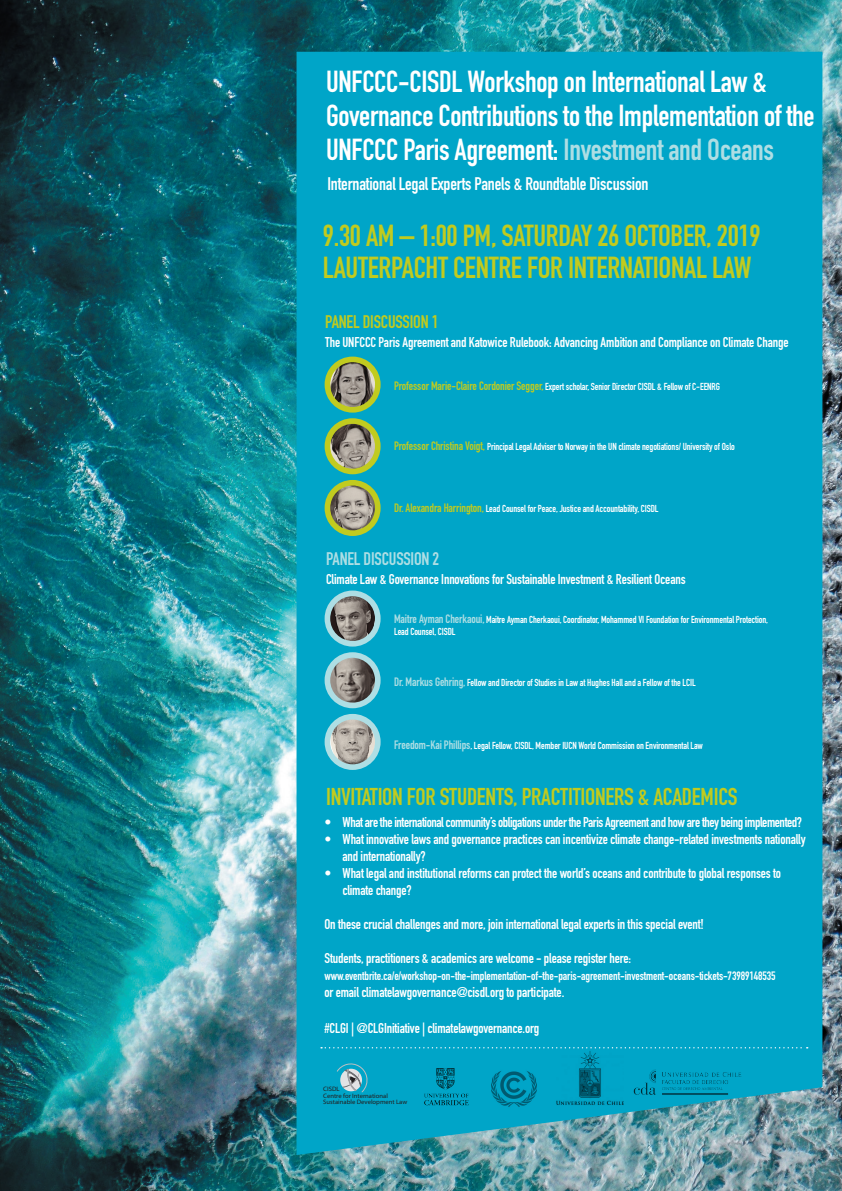
<style>
.page{position:relative;width:842px;height:1191px;background:#fff}
.page>*{position:absolute;margin:0;border:0;box-sizing:border-box;transform-origin:0 0}
.t1{font:30px/34px "DIN Engschrift Std";letter-spacing:-.01em;color:#fff}
.t2{font:30px/32px "DIN Engschrift Std";letter-spacing:-.01em;color:#c1cb1f}
.t3{font:24px "DIN Engschrift Std";letter-spacing:-.01em;color:#c1cb1f}
.t4{font:18px "DIN Engschrift Std";letter-spacing:-.01em;color:#fff}
.t5{font:18px "DIN Engschrift Std";letter-spacing:-.01em;color:#c1cb1f}
.t6{font:18px "DIN Engschrift Std";letter-spacing:-.01em;color:#aedee4}
.t7{font:14px/17px "DIN Engschrift Std";letter-spacing:-.01em;color:#fff}
.t8{font:14px "DIN Engschrift Std";letter-spacing:-.03em;color:#fff}
.t9{font:12px "DIN Engschrift Std";letter-spacing:-.01em;color:#fff}
.t10{font:10px/12px "DIN Engschrift Std";letter-spacing:-.01em;color:#fff}
.t11{font:6.4px/6.7px "Myriad Web Pro";color:#231f20}
.s1{color:#aedee4}
.s2{font-size:12px;color:#c1cb1f}
.s3{font-size:12px;color:#aedee4}
</style>
<div class="page">
<img style="left:0;top:0;width:842px;height:1191px">
<div style="left:297px;top:52px;width:525px;height:1103px;background:#00a5c8"></div>
<svg style="left:336px;top:1063px;width:33px;height:30px"></svg>
<img style="left:420px;top:1065px;width:52px;height:42px">
<svg style="left:321px;top:1047px;width:487px;height:1px"></svg>
<img style="left:327px;top:421px;width:51px;height:50px;border-radius:25px">
<div style="left:325px;top:418px;width:56px;height:56px;border:6px solid #c1cb1f;border-radius:50%"></div>
<img style="left:327px;top:483px;width:51px;height:50px;border-radius:25px">
<div style="left:325px;top:480px;width:56px;height:56px;border:6px solid #c1cb1f;border-radius:50%"></div>
<img style="left:327px;top:359px;width:51px;height:51px;border-radius:25px">
<div style="left:325px;top:356px;width:56px;height:56px;border:6px solid #c1cb1f;border-radius:50%"></div>
<img style="left:327px;top:655px;width:51px;height:50px;border-radius:25px">
<div style="left:325px;top:652px;width:56px;height:56px;border:6px solid #aedee4;border-radius:50%"></div>
<img style="left:327px;top:716px;width:51px;height:51px;border-radius:25px">
<div style="left:325px;top:714px;width:56px;height:56px;border:6px solid #aedee4;border-radius:50%"></div>
<img style="left:327px;top:593px;width:51px;height:51px;border-radius:25px">
<div style="left:325px;top:590px;width:56px;height:56px;border:6px solid #aedee4;border-radius:50%"></div>
<img style="left:632px;top:1040px;width:111px;height:83px">
<img style="left:556px;top:1044px;width:68px;height:67px">
<img style="left:492px;top:1066px;width:45px;height:45px">
<h1 class="t1" style="left:326px;top:65px;width:490px">UNFCCC-CISDL Workshop on International Law &amp;<br>Governance Contributions to the Implementation of the<br>UNFCCC Paris Agreement: <span class="s1">Investment and Oceans</span></h1>
<p class="t4" style="left:327px;top:173px;width:322px">International Legal Experts Panels &amp; Roundtable Discussion</p>
<h1 class="t2" style="left:323px;top:219px;width:439px">9.30 AM – 1:00 PM, SATURDAY 26 OCTOBER, 2019<br>LAUTERPACHT CENTRE FOR INTERNATIONAL LAW</h1>
<p class="t5" style="left:325px;top:311px;width:115px">PANEL DISCUSSION 1</p>
<p class="t7" style="left:325px;top:333px;width:465px">The UNFCCC Paris Agreement and Katowice Rulebook: Advancing Ambition and Compliance on Climate Change</p>
<p class="t10" style="left:394px;top:380px;width:327px"><span class="s2">Professor Marie-Claire Cordonier Segger,</span> Expert scholar, Senior Director CISDL &amp; Fellow of C-EENRG</p>
<p class="t10" style="left:394px;top:441px;width:342px"><span class="s2">Professor Christina Voigt,</span> Principal Legal Adviser to Norway in the UN climate negotiations/ University of Oslo</p>
<p class="t10" style="left:394px;top:502px;width:266px"><span class="s2">Dr. Alexandra Harrington,</span> Lead Counsel for Peace, Justice and Accountability, CISDL</p>
<p class="t6" style="left:326px;top:548px;width:115px">PANEL DISCUSSION 2</p>
<p class="t7" style="left:326px;top:571px;width:361px">Climate Law &amp; Governance Innovations for Sustainable Investment &amp; Resilient Oceans</p>
<p class="t10" style="left:394px;top:614px;width:376px"><span class="s3">Maitre Ayman Cherkaoui,</span> Maitre Ayman Cherkaoui, Coordinator, Mohammed VI Foundation for Environmental Protection,<br>Lead Counsel, CISDL</p>
<p class="t10" style="left:394px;top:677px;width:303px"><span class="s3">Dr. Markus Gehring,</span> Fellow and Director of Studies in Law at Hughes Hall and a Fellow of the LCIL</p>
<p class="t10" style="left:394px;top:740px;width:310px"><span class="s3">Freedom-Kai Phillips</span>, Legal Fellow, CISDL, Member IUCN World Commission on Environmental Law</p>
<h2 class="t3" style="left:326px;top:783px;width:413px">INVITATION FOR STUDENTS, PRACTITIONERS &amp; ACADEMICS</h2>
<p class="t8" style="left:324px;top:813px;width:479px">• What are the international community’s obligations under the Paris Agreement and how are they being implemented?</p>
<p class="t7" style="left:342px;top:830px;width:465px;text-indent:-18px">• What innovative laws and governance practices can incentivize climate change-related investments nationally and internationally?</p>
<p class="t7" style="left:342px;top:864px;width:440px;text-indent:-18px">• What legal and institutional reforms can protect the world’s oceans and contribute to global responses to climate change?</p>
<p class="t7" style="left:324px;top:915px;width:381px">On these crucial challenges and more, join international legal experts in this special event!</p>
<p class="t7" style="left:324px;top:949px;width:308px">Students, practitioners &amp; academics are welcome - please register here:</p>
<p class="t9" style="left:324px;top:968px;width:453px">www.eventbrite.ca/e/workshop-on-the-implementation-of-the-paris-agreement-investment-oceans-tickets-73989148535</p>
<p class="t7" style="left:324px;top:983px;width:241px">or email climatelawgovernance@cisdl.org to participate.</p>
<p class="t7" style="left:324px;top:1019px;width:216px">#CLGI | @CLGInitiative | climatelawgovernance.org</p>
<p class="t11" style="left:323px;top:1085px;width:86px">CISDL<br>Centre for International<br>Sustainable Development Law</p>
</div>
